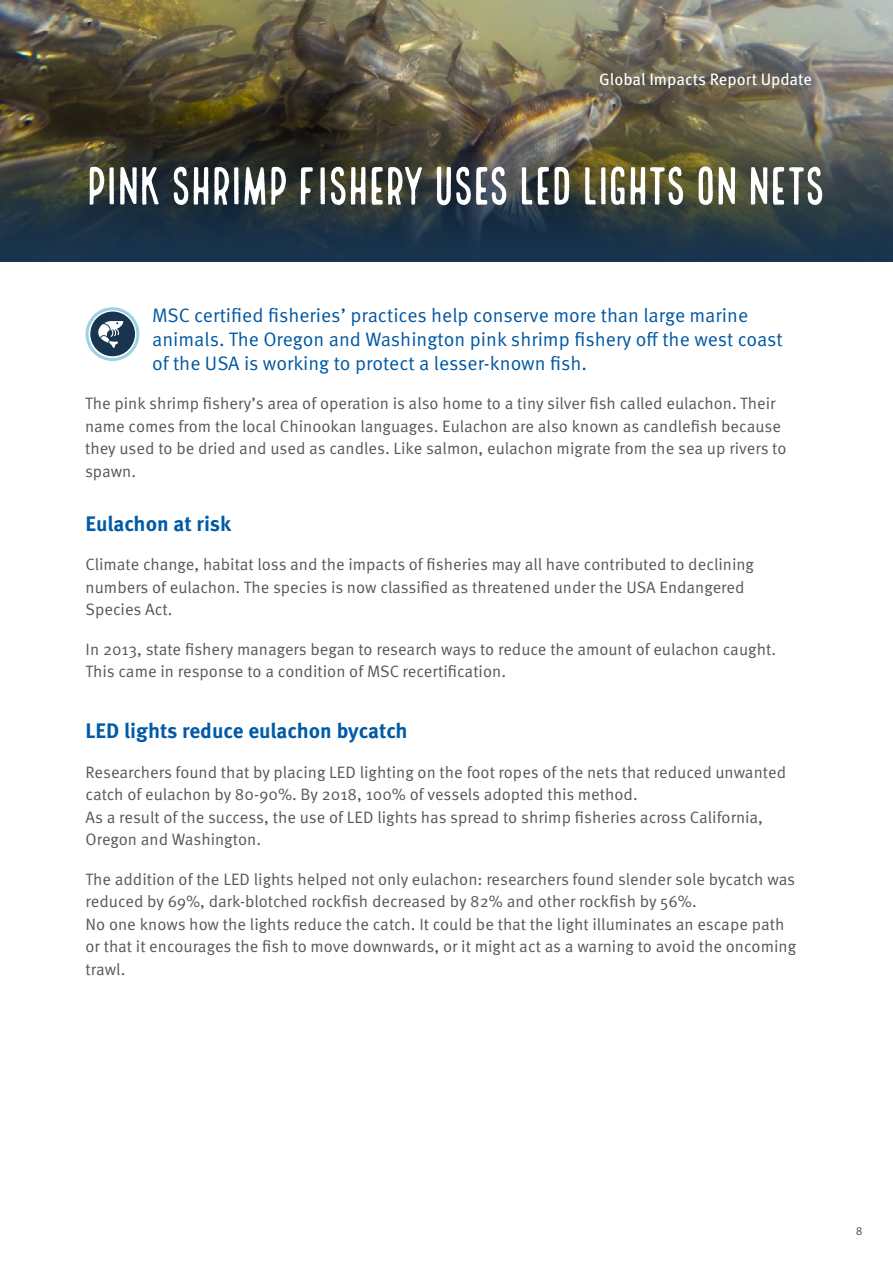
<style>
.page{position:relative;width:893px;height:1263px;background:#fff}
.page>*{position:absolute;margin:0;border:0;box-sizing:border-box;transform-origin:0 0}
.t1{font:52.35px "Local Brewery Four";letter-spacing:-.045em;color:#fff}
.t2{font:700 21px "Meta Pro";color:#005ba7}
.t3{font:19.5px/24px "Meta Pro";color:#0058a2}
.t4{font:16.5px/22.5px "Meta Pro";color:#575756}
.t5{font:16.5px "Meta Pro";color:#fff}
.t6{font:12px "Myriad Pro";color:#575756}
</style>
<div class="page">
<img style="left:0;top:0;width:893px;height:124px">
<svg style="left:0;top:124px;width:893px;height:137px;background:#343d3d"></svg>
<svg style="left:87px;top:311px;width:51px;height:49px"></svg>
<div style="left:86px;top:307px;width:53px;height:54px;border:3px solid #98d4e4;border-radius:50%"></div>
<p class="t5" style="left:599px;top:69px;width:214px">Global Impacts Report Update</p>
<h1 class="t1" style="left:86px;top:157px;width:742px">PINK SHRIMP FISHERY USES LED LIGHTS ON NETS</h1>
<p class="t3" style="left:152px;top:304px;width:632px">MSC certified fisheries’ practices help conserve more than large marine animals. The Oregon and Washington pink shrimp fishery off the west coast of the USA is working to protect a lesser-known fish.</p>
<p class="t4" style="left:85px;top:393px;width:703px">The pink shrimp fishery’s area of operation is also home to a tiny silver fish called eulachon. Their name comes from the local Chinookan languages. Eulachon are also known as candlefish because they used to be dried and used as candles. Like salmon, eulachon migrate from the sea up rivers to spawn.</p>
<p class="t2" style="left:86px;top:510px;width:147px">Eulachon at risk</p>
<p class="t4" style="left:86px;top:554px;width:670px">Climate change, habitat loss and the impacts of fisheries may all have contributed to declining numbers of eulachon. The species is now classified as threatened under the USA Endangered<br>Species Act.</p>
<p class="t4" style="left:86px;top:638px;width:692px">In 2013, state fishery managers began to research ways to reduce the amount of eulachon caught.<br>This came in response to a condition of MSC recertification.</p>
<p class="t2" style="left:86px;top:717px;width:324px">LED lights reduce eulachon bycatch</p>
<p class="t4" style="left:86px;top:761px;width:702px">Researchers found that by placing LED lighting on the foot ropes of the nets that reduced unwanted catch of eulachon by 80-90%. By 2018, 100% of vessels adopted this method.<br>As a result of the success, the use of LED lights has spread to shrimp fisheries across California, Oregon and Washington.</p>
<p class="t4" style="left:86px;top:868px;width:712px">The addition of the LED lights helped not only eulachon: researchers found slender sole bycatch was reduced by 69%, dark-blotched rockfish decreased by 82% and other rockfish by 56%.<br>No one knows how the lights reduce the catch. It could be that the light illuminates an escape path or that it encourages the fish to move downwards, or it might act as a warning to avoid the oncoming trawl.</p>
<p class="t6" style="left:856px;top:1224px;width:8px">8</p>
</div>
